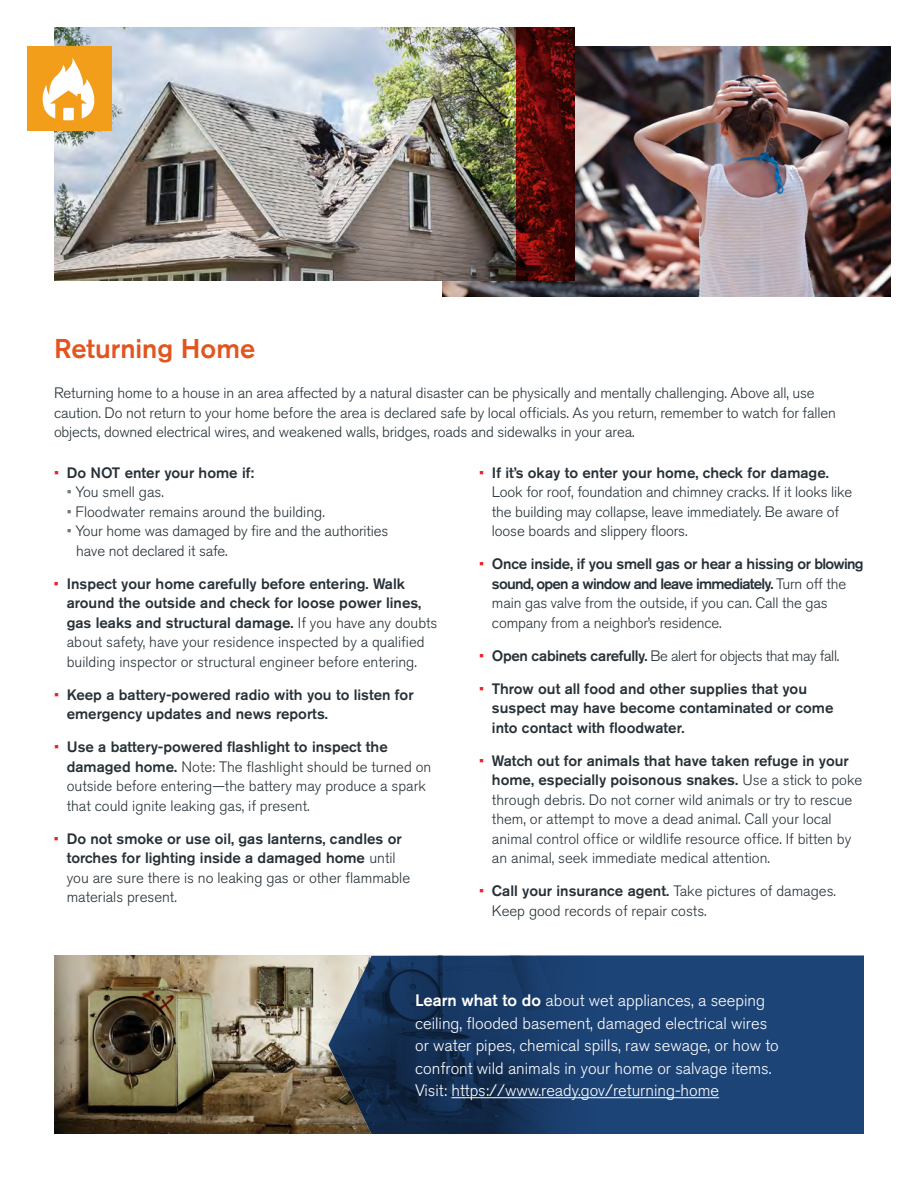
<style>
.page{position:relative;width:918px;height:1188px;background:#fff}
.page>*{position:absolute;margin:0;border:0;box-sizing:border-box;transform-origin:0 0}
.t1{font:500 27px "Akzidenz Grotesk BE";color:#e25520}
.t2{font:300 16.5px/22.5px "Akzidenz Grotesk BE";color:#fff}
.t3{font:300 15px/19.5px "Akzidenz Grotesk BE";letter-spacing:-.01em;color:#273137}
.t4{font:500 15px/19.5px "Akzidenz Grotesk BE";color:#273137}
.s1{font-weight:300;color:#ed1d24}
.s2{color:#6d7981}
.s3{color:#ed1d24}
.s4{font-weight:500}
.s5{font-weight:300}
</style>
<div class="page">
<img style="left:54px;top:956px;width:274px;height:178px">
<svg style="left:328px;top:956px;width:536px;height:178px;background:#1f406b"></svg>
<hr style="left:451px;top:1097px;width:268px;height:1px;background:#fff">
<img style="left:443px;top:46px;width:448px;height:251px">
<img style="left:54px;top:27px;width:462px;height:254px">
<svg style="left:516px;top:27px;width:59px;height:254px;background:#550a08"></svg>
<div style="left:27px;top:46px;width:84px;height:85px;background:#f39e1a"></div>
<svg style="left:42px;top:57px;width:53px;height:63px"></svg>
<h1 class="t1" style="left:54px;top:332px;width:203px">Returning Home</h1>
<p class="t3" style="left:54px;top:383px;width:783px">Returning home to a house in an area affected by a natural disaster can be physically and mentally challenging. Above all, use caution. Do not return to your home before the area is declared safe by local officials. As you return, remember to watch for fallen objects, downed electrical wires, and weakened walls, bridges, roads and sidewalks in your area.</p>
<p class="t4" style="left:54px;top:462px;width:202px"><span class="s1">•</span> Do NOT enter your home if:</p>
<p class="t3" style="left:67px;top:482px;width:99px"><span class="s2">•</span> You smell gas.</p>
<p class="t3" style="left:67px;top:502px;width:260px"><span class="s2">•</span> Floodwater remains around the building.</p>
<p class="t3" style="left:76px;top:521px;width:314px;text-indent:-10px"><span class="s2">•</span> Your home was damaged by fire and the authorities have not declared it safe.</p>
<p class="t3" style="left:67px;top:574px;width:372px;text-indent:-13px"><span class="s3">•</span> <span class="s4">Inspect your home carefully before entering. Walk around the outside and check for loose power lines, gas leaks and structural damage.</span> If you have any doubts about safety, have your residence inspected by a qualified building inspector or structural engineer before entering.</p>
<p class="t4" style="left:67px;top:684px;width:348px;text-indent:-13px"><span class="s1">•</span> Keep a battery-powered radio with you to listen for emergency updates and news reports.</p>
<p class="t3" style="left:67px;top:737px;width:366px;text-indent:-13px"><span class="s3">•</span> <span class="s4">Use a battery-powered flashlight to inspect the damaged home.</span> Note: The flashlight should be turned on outside before entering—the battery may produce a spark that could ignite leaking gas, if present.</p>
<p class="t4" style="left:67px;top:828px;width:345px;text-indent:-13px"><span class="s1">•</span> Do not smoke or use oil, gas lanterns, candles or torches for lighting inside a damaged home <span class="s5">until you are sure there is no leaking gas or other flammable materials present.</span></p>
<p class="t3" style="left:492px;top:463px;width:362px;text-indent:-13px"><span class="s3">•</span> <span class="s4">If it’s okay to enter your home, check for damage.<br></span>Look for roof, foundation and chimney cracks. If it looks like the building may collapse, leave immediately. Be aware of loose boards and slippery floors.</p>
<p class="t3" style="left:492px;top:554px;width:373px;text-indent:-13px"><span class="s3">•</span> <span class="s4">Once inside, if you smell gas or hear a hissing or blowing sound, open a window and leave immediately.</span> Turn off the main gas valve from the outside, if you can. Call the gas company from a neighbor’s residence.</p>
<p class="t3" style="left:479px;top:646px;width:362px"><span class="s3">•</span> <span class="s4">Open cabinets carefully.</span> Be alert for objects that may fall.</p>
<p class="t4" style="left:492px;top:678px;width:343px;text-indent:-13px"><span class="s1">•</span> Throw out all food and other supplies that you suspect may have become contaminated or come into contact with floodwater.</p>
<p class="t3" style="left:492px;top:751px;width:372px;text-indent:-13px"><span class="s3">•</span> <span class="s4">Watch out for animals that have taken refuge in your home, especially poisonous snakes.</span> Use a stick to poke through debris. Do not corner wild animals or try to rescue them, or attempt to move a dead animal. Call your local animal control office or wildlife resource office. If bitten by an animal, seek immediate medical attention.</p>
<p class="t3" style="left:492px;top:881px;width:346px;text-indent:-13px"><span class="s3">•</span> <span class="s4">Call your insurance agent.</span> Take pictures of damages.<br>Keep good records of repair costs.</p>
<p class="t2" style="left:415px;top:989px;width:365px"><span class="s4">Learn what to do</span> about wet appliances, a seeping ceiling, flooded basement, damaged electrical wires or water pipes, chemical spills, raw sewage, or how to confront wild animals in your home or salvage items.<br>Visit: https://www.ready.gov/returning-home</p>
</div>
